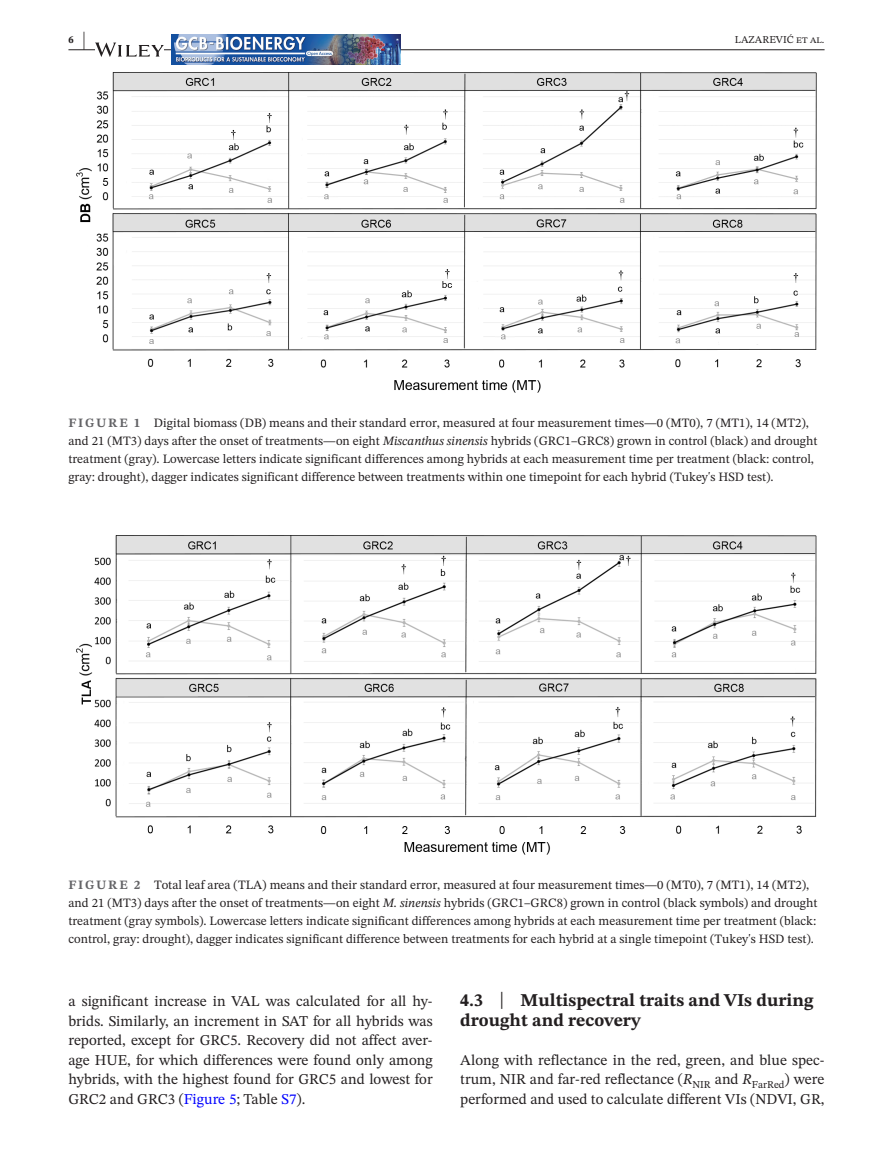
<style>
.page{position:relative;width:893px;height:1174px;background:#fff}
.page>*{position:absolute;margin:0;border:0;box-sizing:border-box;transform-origin:0 0}
.t1{font:700 18px/19.5px "STIX Two Text";color:#231f20}
.t2{font:15px/19.5px "STIX Two Text";color:#231f20;text-align:justify}
.t3{font:12.75px/18px "STIX Two Text";color:#231f20}
.t4{font:10.5px "STIX Two Text";color:#231f20}
.t5{font:700 10.5px "STIX Two Text";color:#231f20}
.s1{font-size:21px}
.s2{font-weight:700;color:#636366}
.s3{font-style:italic}
.s4{color:#00f}
.s5{font-weight:400;font-size:23.7px}
</style>
<div class="page">
<hr style="left:68px;top:49px;width:756px;height:1px;background:#231f20">
<svg style="left:95px;top:43px;width:69px;height:14px"></svg>
<img style="left:171px;top:35px;width:230px;height:30px">
<img style="left:76px;top:72px;width:741px;height:321px">
<img style="left:76px;top:535px;width:741px;height:320px">
<p class="t5" style="left:68px;top:32px;width:18px">6 <span class="s1">|</span></p>
<p class="t4" style="left:735px;top:32px;width:91px">LAZAREVIĆ et al.</p>
<p class="t3" style="left:68px;top:414px;width:750px"><span class="s2">FIGURE 1</span> Digital biomass (DB) means and their standard error, measured at four measurement times—0 (MT0), 7 (MT1), 14 (MT2), and 21 (MT3) days after the onset of treatments—on eight <span class="s3">Miscanthus sinensis</span> hybrids (GRC1–GRC8) grown in control (black) and drought treatment (gray). Lowercase letters indicate significant differences among hybrids at each measurement time per treatment (black: control, gray: drought), dagger indicates significant difference between treatments within one timepoint for each hybrid (Tukey's HSD test).</p>
<p class="t3" style="left:68px;top:875px;width:750px"><span class="s2">FIGURE 2</span> Total leaf area (TLA) means and their standard error, measured at four measurement times—0 (MT0), 7 (MT1), 14 (MT2), and 21 (MT3) days after the onset of treatments—on eight <span class="s3">M. sinensis</span> hybrids (GRC1–GRC8) grown in control (black symbols) and drought treatment (gray symbols). Lowercase letters indicate significant differences among hybrids at each measurement time per treatment (black: control, gray: drought), dagger indicates significant difference between treatments for each hybrid at a single timepoint (Tukey's HSD test).</p>
<p class="t2" style="left:68px;top:991px;width:366px">a significant increase in VAL was calculated for all hy&shy;brids. Similarly, an increment in SAT for all hybrids was reported, except for GRC5. Recovery did not affect aver&shy;age HUE, for which differences were found only among hybrids, with the highest found for GRC5 and lowest for GRC2 and GRC3 (<span class="s4">Figure 5</span>; Table <span class="s4">S7</span>).</p>
<h1 class="t1" style="left:460px;top:991px;width:355px">4.3 <span class="s5">|</span> Multispectral traits and VIs during drought and recovery</h1>
<p class="t2" style="left:460px;top:1050px;width:366px">Along with reflectance in the red, green, and blue spec&shy;trum, NIR and far-red reflectance (<span class="s3">R</span><sub>NIR</sub> and <span class="s3">R</span><sub>FarRed</sub>) were performed and used to calculate different VIs (NDVI, GR,</p>
</div>
